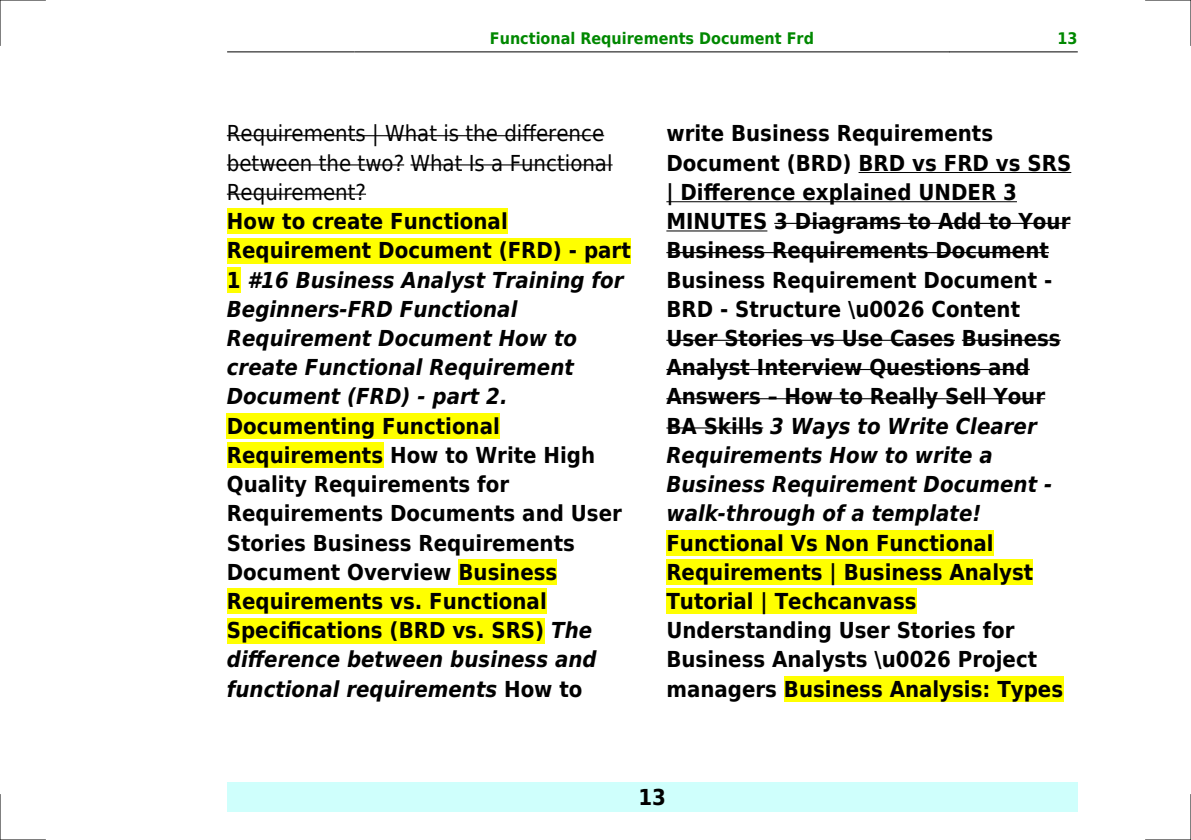
<style>
.page{position:relative;width:1191px;height:840px;background:#fff}
.page>*{position:absolute;margin:0;border:0;box-sizing:border-box;transform-origin:0 0}
.t1{font:700 22px/29.2px "DejaVu Sans Condensed";color:#000}
.t2{font:italic 700 22px/29.2px "DejaVu Sans Condensed";color:#000}
.t3{font:22px/29.2px "DejaVu Sans Condensed";color:#000}
.t4{font:700 16px "DejaVu Sans Condensed";color:#080}
.s1{font-style:normal}
.s2{font-style:italic}
</style>
<div class="page">
<hr style="left:227px;top:51px;width:127px;height:1px;background:#000">
<hr style="left:355px;top:51px;width:594px;height:1px;background:#000">
<hr style="left:949px;top:51px;width:128px;height:1px;background:#000">
<div style="left:227px;top:782px;width:850px;height:29px;background:#cffffc"></div>
<hr style="left:227px;top:135px;width:377px;height:1px;background:#000">
<hr style="left:227px;top:164px;width:177px;height:1px;background:#000">
<hr style="left:410px;top:164px;width:202px;height:1px;background:#000">
<hr style="left:227px;top:193px;width:139px;height:2px;background:#000">
<div style="left:227px;top:208px;width:281px;height:26px;background:#ff0"></div>
<div style="left:227px;top:238px;width:404px;height:25px;background:#ff0"></div>
<div style="left:227px;top:267px;width:14px;height:25px;background:#ff0"></div>
<div style="left:227px;top:413px;width:273px;height:25px;background:#ff0"></div>
<div style="left:227px;top:442px;width:156px;height:26px;background:#ff0"></div>
<div style="left:458px;top:559px;width:99px;height:25px;background:#ff0"></div>
<div style="left:227px;top:588px;width:320px;height:26px;background:#ff0"></div>
<div style="left:227px;top:617px;width:317px;height:26px;background:#ff0"></div>
<hr style="left:858px;top:172px;width:213px;height:1px;background:#000">
<hr style="left:666px;top:201px;width:351px;height:1px;background:#000">
<hr style="left:666px;top:230px;width:101px;height:1px;background:#000">
<hr style="left:774px;top:223px;width:296px;height:1px;background:#000">
<hr style="left:666px;top:252px;width:383px;height:1px;background:#000">
<hr style="left:666px;top:339px;width:289px;height:1px;background:#000">
<hr style="left:962px;top:339px;width:98px;height:1px;background:#000">
<hr style="left:666px;top:369px;width:363px;height:1px;background:#000">
<hr style="left:666px;top:398px;width:379px;height:1px;background:#000">
<hr style="left:666px;top:427px;width:97px;height:1px;background:#000">
<div style="left:666px;top:530px;width:327px;height:25px;background:#ff0"></div>
<div style="left:666px;top:559px;width:367px;height:25px;background:#ff0"></div>
<div style="left:666px;top:588px;width:250px;height:26px;background:#ff0"></div>
<div style="left:784px;top:676px;width:279px;height:25px;background:#ff0"></div>
<hr style="left:0;top:0;width:45px;height:1px;background:#000">
<hr style="left:1145px;top:0;width:46px;height:1px;background:#000">
<hr style="left:0;top:839px;width:45px;height:1px;background:#000">
<hr style="left:1145px;top:839px;width:46px;height:1px;background:#000">
<hr style="left:0;top:0;width:1px;height:45px;background:#000">
<hr style="left:0;top:794px;width:1px;height:45px;background:#000">
<hr style="left:1190px;top:0;width:1px;height:45px;background:#000">
<hr style="left:1190px;top:794px;width:1px;height:45px;background:#000">
<p class="t4" style="left:490px;top:29px;width:325px">Functional Requirements Document Frd</p>
<p class="t4" style="left:1057px;top:29px;width:22px">13</p>
<p class="t3" style="left:227px;top:119px;width:387px">Requirements | What is the difference between the two? What Is a Functional<br>Requirement?</p>
<p class="t2" style="left:227px;top:207px;width:405px"><span class="s1">How to create Functional<br>Requirement Document (FRD) - part<br>1</span> #16 Business Analyst Training for<br>Beginners-FRD Functional<br>Requirement Document How to create Functional Requirement<br>Document (FRD) - part 2.</p>
<p class="t1" style="left:227px;top:411px;width:396px">Documenting Functional<br>Requirements How to Write High<br>Quality Requirements for<br>Requirements Documents and User<br>Stories Business Requirements<br>Document Overview Business<br>Requirements vs. Functional<br>Specifications (BRD vs. SRS) <span class="s2">The difference between business and functional requirements</span> How to</p>
<p class="t1" style="left:666px;top:119px;width:406px">write Business Requirements<br>Document (BRD) BRD vs FRD vs SRS | Difference explained UNDER 3<br>MINUTES 3 Diagrams to Add to Your<br>Business Requirements Document<br>Business Requirement Document -<br>BRD - Structure \u0026 Content<br>User Stories vs Use Cases Business<br>Analyst Interview Questions and<br>Answers How to Really Sell Your<br>BA Skills <span class="s2">3 Ways to Write Clearer<br>Requirements How to write a<br>Business Requirement Document - walk-through of a template!</span></p>
<p class="t1" style="left:666px;top:528px;width:398px">Functional Vs Non Functional<br>Requirements | Business Analyst<br>Tutorial | Techcanvass<br>Understanding User Stories for<br>Business Analysts \u0026 Project managers Business Analysis: Types</p>
<p class="t1" style="left:638px;top:782px;width:29px">13</p>
</div>
